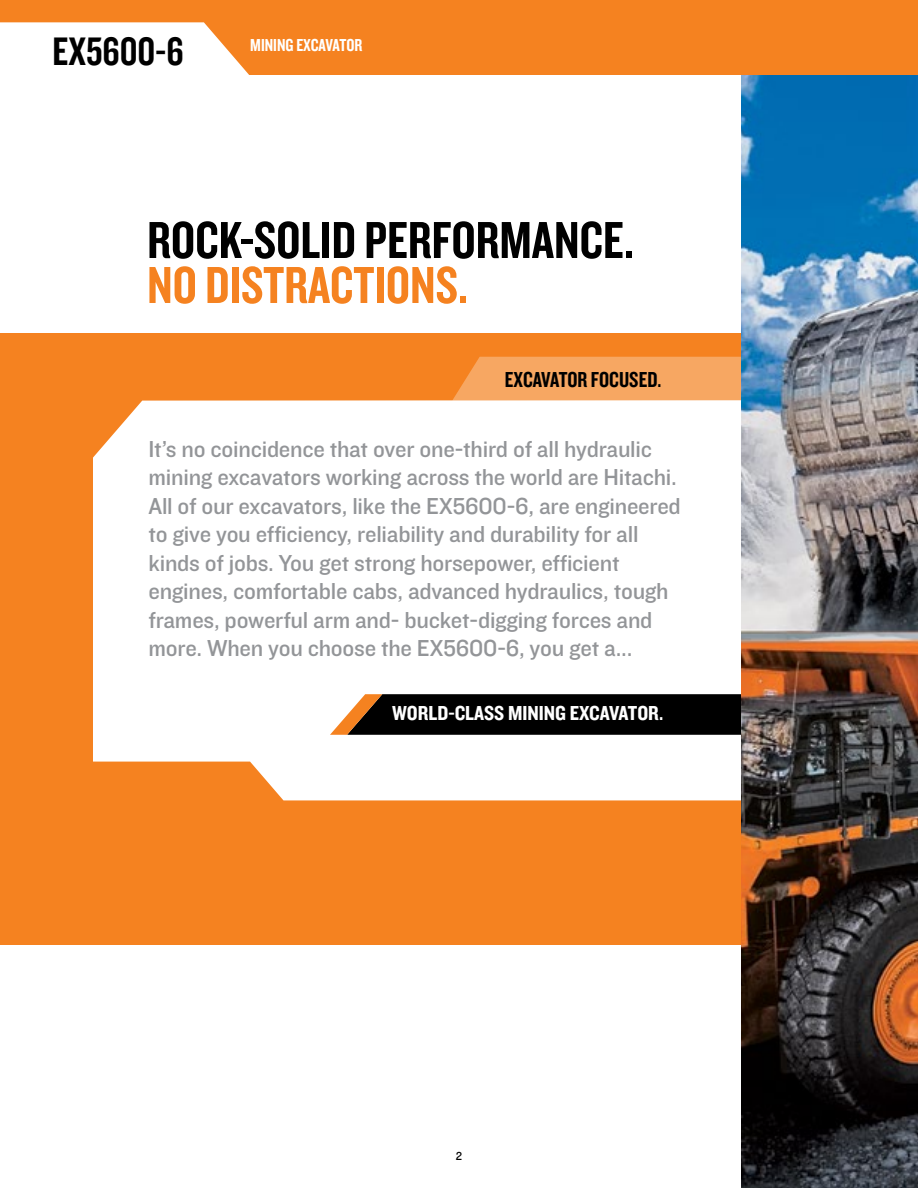
<style>
.page{position:relative;width:918px;height:1188px;background:#fff}
.page>*{position:absolute;margin:0;border:0;box-sizing:border-box;transform-origin:0 0}
.t1{font:54px "Knockout HTF49 Liteweight";color:#000}
.t2{font:54px "Knockout HTF49 Liteweight";color:#f58220}
.t3{font:41.25px "Knockout HTF49 Liteweight";color:#000}
.t4{font:24px/28.5px "Knockout HTF31 Junior Middlewt";letter-spacing:-.01em;color:#939598}
.t5{font:22.5px "Knockout HTF49 Liteweight";color:#000}
.t6{font:21px "Knockout HTF50 Welterweight";color:#fff}
.t7{font:18px "Knockout HTF49 Liteweight";color:#fff}
.t8{font:12px "Knockout HTF31 Junior Middlewt";color:#000}
</style>
<div class="page">
<svg style="left:0;top:0;width:918px;height:75px;fill:#f58220"></svg>
<div style="left:0;top:333px;width:918px;height:612px;background:#f58220"></div>
<div style="left:453px;top:357px;width:288px;height:43px;background:#f7a762"></div>
<div style="left:93px;top:400px;width:648px;height:400px;background:#fff"></div>
<svg style="left:330px;top:694px;width:411px;height:41px;background:#17120e"></svg>
<img style="left:741px;top:75px;width:177px;height:1113px">
<h2 class="t3" style="left:52px;top:30px;width:133px">EX5600-6</h2>
<p class="t7" style="left:250px;top:36px;width:114px">MINING EXCAVATOR</p>
<h1 class="t1" style="left:147px;top:213px;width:488px">ROCK-SOLID PERFORMANCE.</h1>
<h1 class="t2" style="left:147px;top:258px;width:322px">NO DISTRACTIONS.</h1>
<p class="t5" style="left:505px;top:368px;width:158px">EXCAVATOR FOCUSED.</p>
<p class="t4" style="left:148px;top:435px;width:534px">It’s no coincidence that over one-third of all hydraulic mining excavators working across the world are Hitachi.<br>All of our excavators, like the EX5600-6, are engineered to give you efficiency, reliability and durability for all kinds of jobs. You get strong horsepower, efficient engines, comfortable cabs, advanced hydraulics, tough frames, powerful arm and- bucket-digging forces and more. When you choose the EX5600-6, you get a...</p>
<p class="t6" style="left:392px;top:702px;width:273px">WORLD-CLASS MINING EXCAVATOR.</p>
<p class="t8" style="left:456px;top:1150px;width:8px">2</p>
</div>
